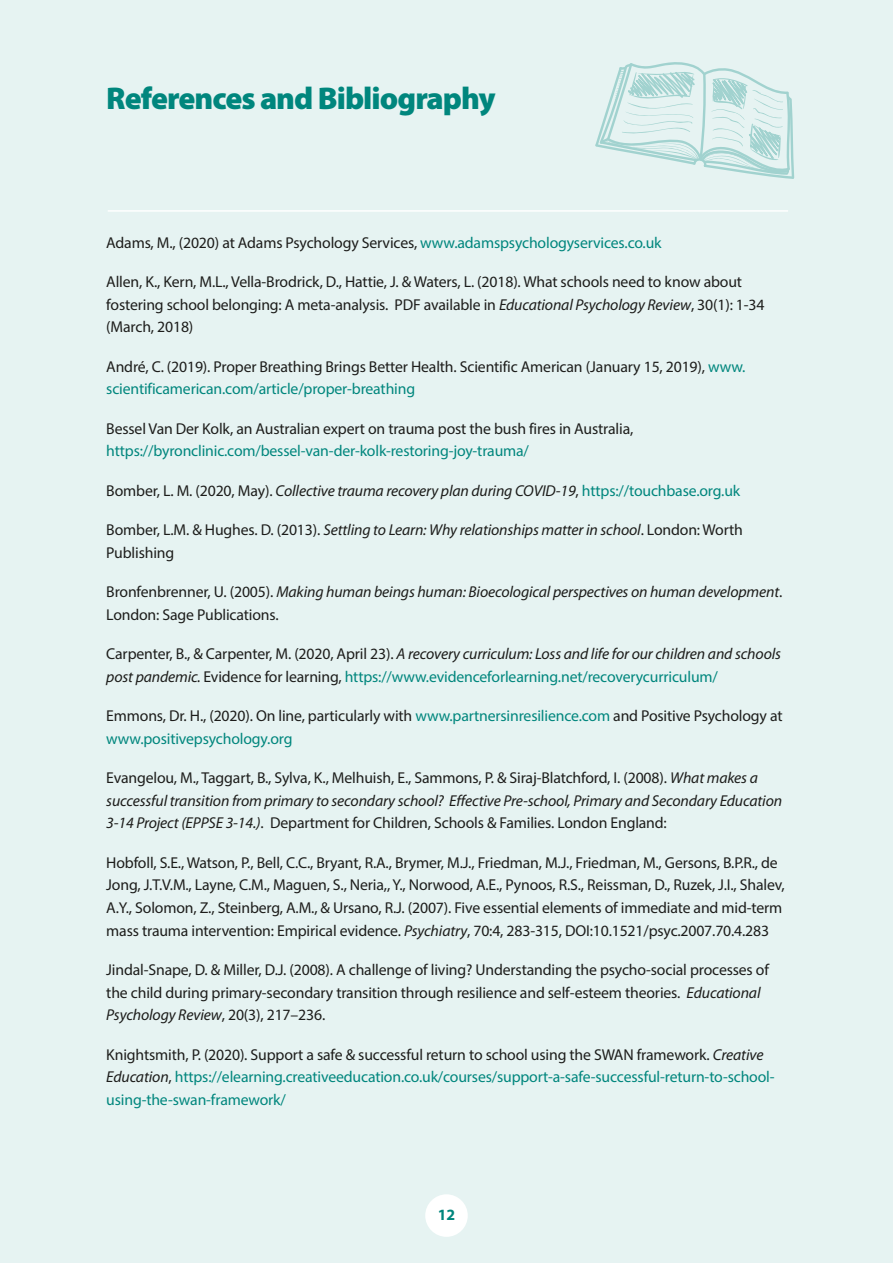
<style>
.page{position:relative;width:893px;height:1263px;background:#e6f3f2}
.page>*{position:absolute;margin:0;border:0;box-sizing:border-box;transform-origin:0 0}
.t1{font:900 31.5px "Myriad Pro";letter-spacing:-.03em;color:#00867d}
.t2{font:15.75px/22.5px "Myriad Pro";letter-spacing:-.01em;color:#1d1d1b}
.t3{font:italic 15.75px/22.5px "Myriad Pro";letter-spacing:-.01em;color:#1d1d1b}
.t4{font:15.75px/22.5px "Myriad Pro";letter-spacing:-.01em;color:#00867d}
.t5{font:700 15.75px "Myriad Pro";color:#00867d}
.s1{color:#00867d}
.s2{font-style:italic}
.s3{font-style:normal}
.s4{font-style:normal;color:#00867d}
.s5{color:#1d1d1b}
.s6{font-style:italic;color:#1d1d1b}
</style>
<div class="page">
<div style="left:425px;top:1194px;width:43px;height:43px;background:#fff;border-radius:50%"></div>
<hr style="left:108px;top:210px;width:680px;height:2px;background:#fff">
<svg style="left:595px;top:62px;width:199px;height:117px"></svg>
<h1 class="t1" style="left:106px;top:77px;width:391px">References and Bibliography</h1>
<p class="t2" style="left:106px;top:231px;width:557px">Adams, M., (2020) at Adams Psychology Services, <span class="s1">www.adamspsychologyservices.co.uk</span></p>
<p class="t2" style="left:106px;top:271px;width:660px">Allen, K., Kern, M.L., Vella-Brodrick, D., Hattie, J. &amp; Waters, L. (2018). What schools need to know about fostering school belonging: A meta-analysis. PDF available in <span class="s2">Educational Psychology Review</span>, 30(1): 1-34 (March, 2018)</p>
<p class="t2" style="left:106px;top:355px;width:641px">André, C. (2019). Proper Breathing Brings Better Health. Scientific American (January 15, 2019), <span class="s1">www. scientificamerican.com/article/proper-breathing</span></p>
<p class="t2" style="left:106px;top:417px;width:529px">Bessel Van Der Kolk, an Australian expert on trauma post the bush fires in Australia,</p>
<p class="t4" style="left:106px;top:440px;width:424px">https://byronclinic.com/bessel-van-der-kolk-restoring-joy-trauma/</p>
<p class="t3" style="left:106px;top:479px;width:635px"><span class="s3">Bomber, L. M. (2020, May).</span> Collective trauma recovery plan during COVID-19<span class="s3">,</span> <span class="s4">https://touchbase.org.uk</span></p>
<p class="t2" style="left:106px;top:519px;width:638px">Bomber, L.M. &amp; Hughes. D. (2013). <span class="s2">Settling to Learn: Why relationships matter in school</span>. London: Worth<br>Publishing</p>
<p class="t3" style="left:106px;top:581px;width:678px"><span class="s3">Bronfenbrenner, U. (2005).</span> Making human beings human: Bioecological perspectives on human development<span class="s3">.<br>London: Sage Publications.</span></p>
<p class="t3" style="left:106px;top:643px;width:676px"><span class="s3">Carpenter, B., &amp; Carpenter, M. (2020, April 23).</span> A recovery curriculum: Loss and life for our children and schools post pandemic. <span class="s3">Evidence for learning,</span> <span class="s4">https://www.evidenceforlearning.net/recoverycurriculum/</span></p>
<p class="t2" style="left:106px;top:705px;width:678px">Emmons, Dr. H., (2020). On line, particularly with <span class="s1">www.partnersinresilience.com</span> and Positive Psychology at <span class="s1">www.positivepsychology.org</span></p>
<p class="t2" style="left:106px;top:767px;width:677px">Evangelou, M., Taggart, B., Sylva, K., Melhuish, E., Sammons, P. &amp; Siraj-Blatchford, I. (2008). <span class="s2">What makes a successful transition from primary to secondary school? Effective Pre-school, Primary and Secondary Education<br>3-14 Project (EPPSE 3-14.)</span>. Department for Children, Schools &amp; Families. London England:</p>
<p class="t2" style="left:106px;top:851px;width:680px">Hobfoll, S.E., Watson, P., Bell, C.C., Bryant, R.A., Brymer, M.J., Friedman, M.J., Friedman, M., Gersons, B.P.R., de Jong, J.T.V.M., Layne, C.M., Maguen, S., Neria,, Y., Norwood, A.E., Pynoos, R.S., Reissman, D., Ruzek, J.I., Shalev, A.Y., Solomon, Z., Steinberg, A.M., &amp; Ursano, R.J. (2007). Five essential elements of immediate and mid-term mass trauma intervention: Empirical evidence. <span class="s2">Psychiatry</span>, 70:4, 283-315, DOI:10.1521/psyc.2007.70.4.283</p>
<p class="t2" style="left:106px;top:958px;width:664px">Jindal-Snape, D. &amp; Miller, D.J. (2008). A challenge of living? Understanding the psycho-social processes of the child during primary-secondary transition through resilience and self-esteem theories. <span class="s2">Educational<br>Psychology Review</span>, 20(3), 217–236.</p>
<p class="t4" style="left:106px;top:1043px;width:670px"><span class="s5">Knightsmith, P. (2020). Support a safe &amp; successful return to school using the SWAN framework.</span> <span class="s6">Creative<br>Education</span><span class="s5">,</span> https://elearning.creativeeducation.co.uk/courses/support-a-safe-successful-return-to-school&shy;using-the-swan-framework/</p>
<p class="t5" style="left:438px;top:1204px;width:19px">12</p>
</div>
